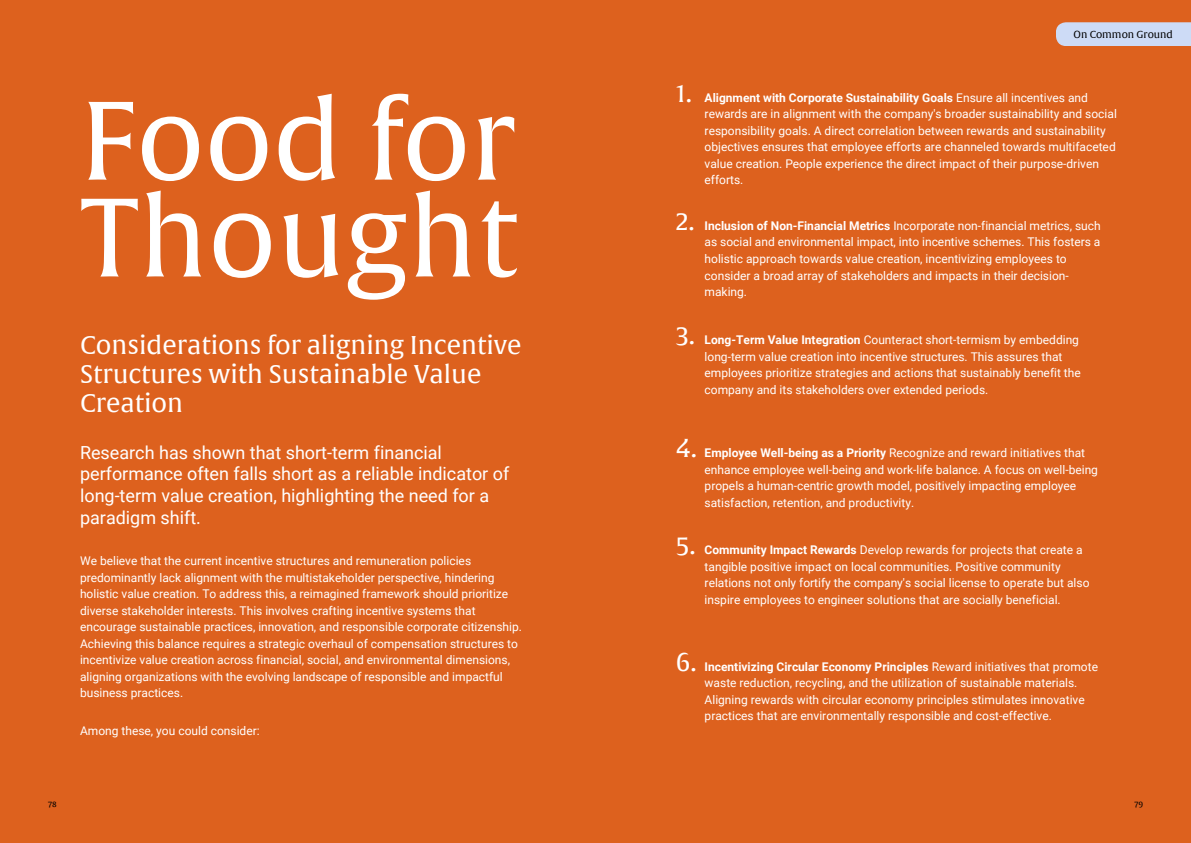
<style>
.page{position:relative;width:1191px;height:843px;background:#fff}
.page>*{position:absolute;margin:0;border:0;box-sizing:border-box;transform-origin:0 0}
.t1{font:109.1px/96.8px "Alverata";color:#fff}
.t2{font:25px/29.2px "Alverata";color:#fff}
.t3{font:18px/21.8px "Roboto";color:#fff}
.t4{font:12px/16.5px "Roboto";color:#fff}
.t5{font:10px "Alverata";color:#000}
.t6{font:8px "Alverata";color:#000}
.s1{font-weight:700}
</style>
<div class="page">
<div style="left:0;top:0;width:1190px;height:842px;background:#dd611e"></div>
<div style="left:1056px;top:22px;width:134px;height:24px;background:#cddbf6"></div>
<p class="t1" style="left:80px;top:100px;width:439px">Food for<br>Thought</p>
<h4 class="t2" style="left:80px;top:331px;width:443px">Considerations for aligning Incentive<br>Structures with Sustainable Value<br>Creation</h4>
<h4 class="t3" style="left:80px;top:441px;width:431px">Research has shown that short-term financial performance often falls short as a reliable indicator of long-term value creation, highlighting the need for a paradigm shift.</h4>
<h4 class="t4" style="left:80px;top:552px;width:443px">We believe that the current incentive structures and remuneration policies predominantly lack alignment with the multistakeholder perspective, hindering holistic value creation. To address this, a reimagined framework should prioritize diverse stakeholder interests. This involves crafting incentive systems that encourage sustainable practices, innovation, and responsible corporate citizenship.<br>Achieving this balance requires a strategic overhaul of compensation structures to incentivize value creation across financial, social, and environmental dimensions, aligning organizations with the evolving landscape of responsible and impactful business practices.</h4>
<h4 class="t4" style="left:80px;top:722px;width:181px">Among these, you could consider:</h4>
<h1 class="t5" style="left:1073px;top:31px;width:101px">On Common Ground</h1>
<p class="t2" style="left:675px;top:80px;width:18px">1.</p>
<h2 class="t4" style="left:704px;top:89px;width:414px"><span class="s1">Alignment with Corporate Sustainability Goals</span> Ensure all incentives and rewards are in alignment with the company's broader sustainability and social responsibility goals. A direct correlation between rewards and sustainability objectives ensures that employee efforts are channeled towards multifaceted value creation. People experience the direct impact of their purpose-driven efforts.</h2>
<p class="t2" style="left:675px;top:208px;width:21px">2.</p>
<h4 class="t4" style="left:704px;top:217px;width:397px"><span class="s1">Inclusion of Non-Financial Metrics</span> Incorporate non-financial metrics, such as social and environmental impact, into incentive schemes. This fosters a holistic approach towards value creation, incentivizing employees to consider a broad array of stakeholders and impacts in their decision&shy;making.</h4>
<h2 class="t2" style="left:675px;top:322px;width:21px">3.</h2>
<h2 class="t4" style="left:704px;top:331px;width:377px"><span class="s1">Long-Term Value Integration</span> Counteract short-termism by embedding long-term value creation into incentive structures. This assures that employees prioritize strategies and actions that sustainably benefit the company and its stakeholders over extended periods.</h2>
<h4 class="t2" style="left:675px;top:435px;width:23px">4.</h4>
<h4 class="t4" style="left:704px;top:444px;width:395px"><span class="s1">Employee Well-being as a Priority</span> Recognize and reward initiatives that enhance employee well-being and work-life balance. A focus on well-being propels a human-centric growth model, positively impacting employee satisfaction, retention, and productivity.</h4>
<h2 class="t2" style="left:675px;top:532px;width:21px">5.</h2>
<h2 class="t4" style="left:704px;top:541px;width:386px"><span class="s1">Community Impact Rewards</span> Develop rewards for projects that create a tangible positive impact on local communities. Positive community relations not only fortify the company's social license to operate but also inspire employees to engineer solutions that are socially beneficial.</h2>
<h2 class="t2" style="left:675px;top:649px;width:22px">6.</h2>
<h4 class="t4" style="left:704px;top:658px;width:395px"><span class="s1">Incentivizing Circular Economy Principles</span> Reward initiatives that promote waste reduction, recycling, and the utilization of sustainable materials.<br>Aligning rewards with circular economy principles stimulates innovative practices that are environmentally responsible and cost-effective.</h4>
<h2 class="t6" style="left:48px;top:800px;width:10px">78</h2>
<h3 class="t6" style="left:1134px;top:800px;width:10px">79</h3>
</div>
